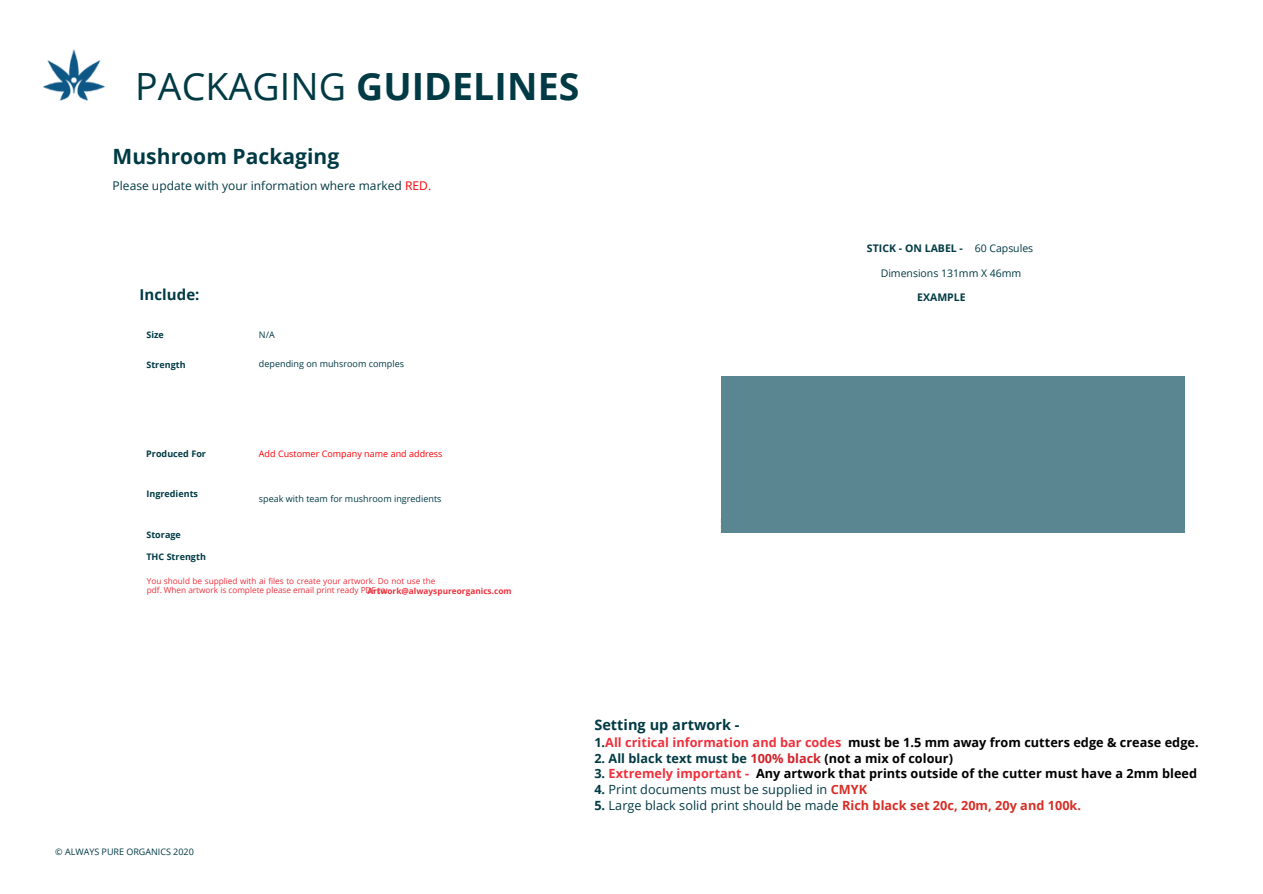
<style>
.page{position:relative;width:1263px;height:894px;background:#fff}
.page>*{position:absolute;margin:0;border:0;box-sizing:border-box;transform-origin:0 0}
.t1{font:700 37.5px "Open Sans";letter-spacing:.005em;color:#003a44}
.t2{font:700 21px "Open Sans";letter-spacing:.005em;color:#003a44}
.t3{font:700 15px "Open Sans";letter-spacing:.005em;color:#003a44}
.t4{font:700 14.55px "Open Sans";letter-spacing:.005em;color:#003a44}
.t5{font:700 12.75px "Open Sans";letter-spacing:.005em;color:#000}
.t6{font:12.75px "Open Sans";letter-spacing:.005em;color:#003a44}
.t7{font:700 12.75px "Open Sans";letter-spacing:.005em;color:#003a44}
.t8{font:12px "Open Sans";color:#003a44}
.t9{font:10.5px "Open Sans";color:#003a44}
.t10{font:700 10.5px "Open Sans";letter-spacing:.005em;color:#003a44}
.t11{font:9px "Open Sans";color:#003a44}
.t12{font:700 9px "Open Sans";letter-spacing:.005em;color:#003a44}
.t13{font:9px "Open Sans";color:#fb0207}
.t14{font:8.25px/9px "Open Sans";color:#ee313c}
.t15{font:700 8.25px "Open Sans";letter-spacing:.005em;color:#ee313c}
.s1{font-weight:400}
.s2{color:#fb0207}
.s3{color:#003a44}
.s4{color:#ee313c}
.s5{color:#d2232a}
.s6{color:#000}
.s7{font-weight:700}
.s8{font-weight:700;color:#d62e26}
</style>
<div class="page">
<img style="left:43px;top:49px;width:62px;height:52px">
<div style="left:721px;top:376px;width:464px;height:157px;background:#598691"></div>
<p class="t1" style="left:135px;top:60px;width:446px"><span class="s1">PACKAGING</span> GUIDELINES</p>
<p class="t2" style="left:113px;top:141px;width:228px">Mushroom Packaging</p>
<p class="t8" style="left:113px;top:177px;width:320px">Please update with your information where marked <span class="s2">RED.</span></p>
<p class="t3" style="left:140px;top:284px;width:61px">Include:</p>
<p class="t12" style="left:146px;top:328px;width:19px">Size</p>
<p class="t12" style="left:146px;top:358px;width:41px">Strength</p>
<p class="t12" style="left:146px;top:447px;width:61px">Produced For</p>
<p class="t12" style="left:146px;top:487px;width:53px">Ingredients</p>
<p class="t12" style="left:146px;top:528px;width:36px">Storage</p>
<p class="t12" style="left:146px;top:550px;width:61px">THC Strength</p>
<p class="t11" style="left:259px;top:328px;width:17px">N/A</p>
<p class="t11" style="left:259px;top:357px;width:147px">depending on muhsroom comples</p>
<p class="t13" style="left:259px;top:447px;width:185px">Add Customer Company name and address</p>
<p class="t11" style="left:259px;top:492px;width:184px">speak with team for mushroom ingredients</p>
<p class="t14" style="left:147px;top:575px;width:290px">You should be supplied with ai files to create your artwork. Do not use the pdf. When artwork is complete please email print ready PDF to:</p>
<p class="t15" style="left:367px;top:584px;width:146px">Artwork@alwayspureorganics.com</p>
<p class="t10" style="left:867px;top:241px;width:98px">STICK - ON LABEL -</p>
<p class="t9" style="left:975px;top:241px;width:60px">60 Capsules</p>
<p class="t9" style="left:881px;top:266px;width:142px">Dimensions 131mm X 46mm</p>
<p class="t10" style="left:917px;top:290px;width:50px">EXAMPLE</p>
<p class="t11" style="left:55px;top:845px;width:140px">© ALWAYS PURE ORGANICS 2020</p>
<p class="t4" style="left:594px;top:714px;width:147px">Setting up artwork -</p>
<p class="t5" style="left:594px;top:732px;width:606px"><span class="s3">1.</span><span class="s4">All critical information and bar codes</span> must be 1.5 mm away from cutters edge &amp; crease edge.</p>
<p class="t7" style="left:594px;top:748px;width:360px">2. All black text must be <span class="s5">100% black</span> <span class="s6">(not a mix of colour)</span></p>
<p class="t5" style="left:594px;top:764px;width:604px"><span class="s3">3.</span> <span class="s4">Extremely important -</span> Any artwork that prints outside of the cutter must have a 2mm bleed</p>
<p class="t6" style="left:594px;top:780px;width:274px"><span class="s7">4.</span> Print documents must be supplied in <span class="s8">CMYK</span></p>
<p class="t6" style="left:594px;top:796px;width:488px"><span class="s7">5.</span> Large black solid print should be made <span class="s8">Rich black set 20c, 20m, 20y and 100k.</span></p>
</div>
